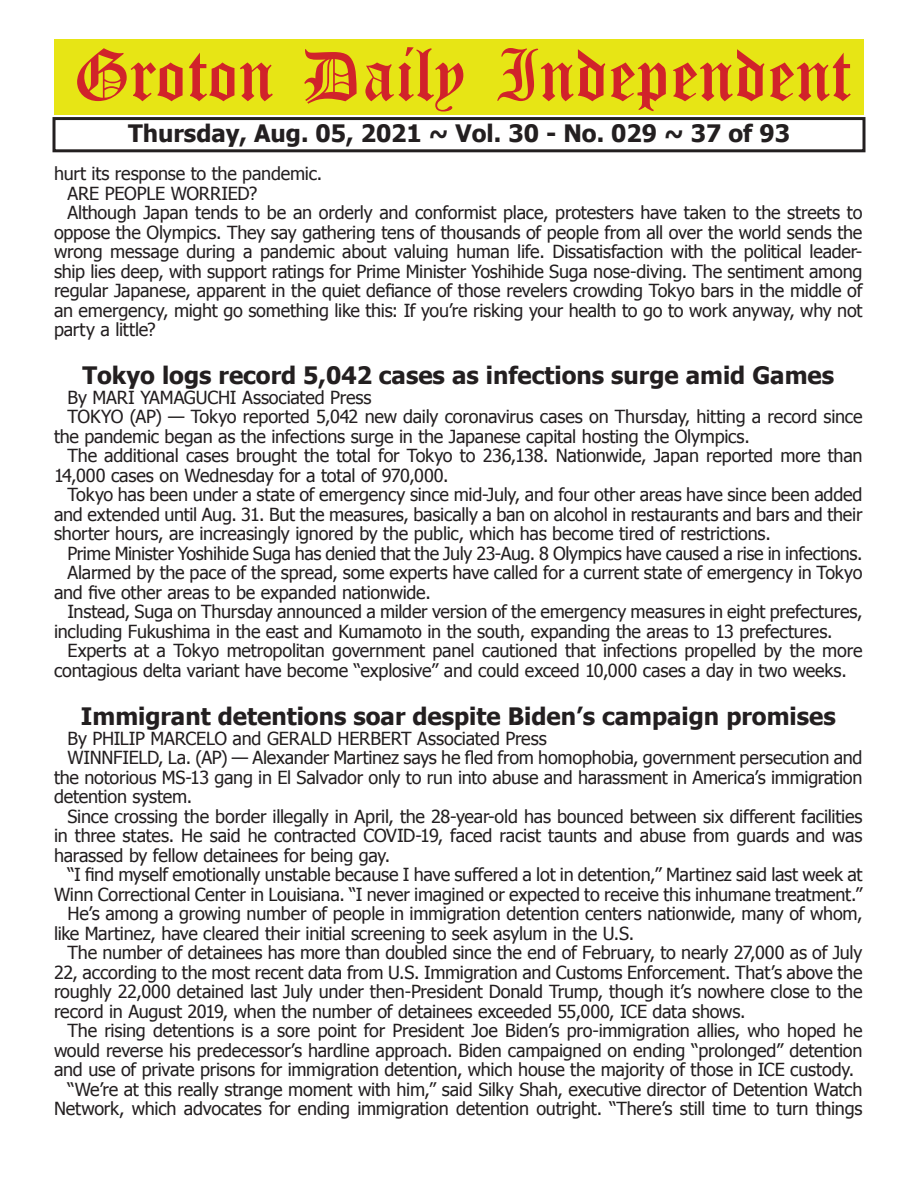
<style>
.page{position:relative;width:918px;height:1188px;background:#fff}
.page>*{position:absolute;margin:0;border:0;box-sizing:border-box;transform-origin:0 0}
.t1{font:54px "Old English Five";color:#d1232a}
.t2{font:700 24px "Tahoma";color:#231f20}
.t3{font:18px "Tahoma";letter-spacing:-.01em;color:#231f20}
</style>
<div class="page">
<div style="left:52px;top:117px;width:814px;height:35px;border:3px solid #231f20"></div>
<div style="left:54px;top:40px;width:810px;height:75px;background:#e7e515"></div>
<h1 class="t1" style="left:73px;top:50px;width:779px">Groton Daily Independent</h1>
<h2 class="t2" style="left:128px;top:116px;width:663px">Thursday, Aug. 05, 2021 ~ Vol. 30 - No. 029 ~ 37 of 93</h2>
<p class="t3" style="left:54px;top:161px;width:270px">hurt its response to the pandemic.</p>
<p class="t3" style="left:68px;top:181px;width:191px">ARE PEOPLE WORRIED?</p>
<p class="t3" style="left:68px;top:200px;width:797px">Although Japan tends to be an orderly and conformist place, protesters have taken to the streets to</p>
<p class="t3" style="left:54px;top:220px;width:810px">oppose the Olympics. They say gathering tens of thousands of people from all over the world sends the</p>
<p class="t3" style="left:54px;top:239px;width:810px">wrong message during a pandemic about valuing human life. Dissatisfaction with the political leader-</p>
<p class="t3" style="left:54px;top:259px;width:810px">ship lies deep, with support ratings for Prime Minister Yoshihide Suga nose-diving. The sentiment among</p>
<p class="t3" style="left:54px;top:278px;width:810px">regular Japanese, apparent in the quiet defiance of those revelers crowding Tokyo bars in the middle of</p>
<p class="t3" style="left:54px;top:298px;width:810px">an emergency, might go something like this: If you’re risking your health to go to work anyway, why not</p>
<p class="t3" style="left:54px;top:317px;width:103px">party a little?</p>
<h2 class="t2" style="left:82px;top:359px;width:753px">Tokyo logs record 5,042 cases as infections surge amid Games</h2>
<p class="t3" style="left:68px;top:385px;width:306px">By MARI YAMAGUCHI Associated Press</p>
<p class="t3" style="left:68px;top:405px;width:797px">TOKYO (AP) — Tokyo reported 5,042 new daily coronavirus cases on Thursday, hitting a record since</p>
<p class="t3" style="left:54px;top:424px;width:697px">the pandemic began as the infections surge in the Japanese capital hosting the Olympics.</p>
<p class="t3" style="left:68px;top:444px;width:797px">The additional cases brought the total for Tokyo to 236,138. Nationwide, Japan reported more than</p>
<p class="t3" style="left:54px;top:463px;width:396px">14,000 cases on Wednesday for a total of 970,000.</p>
<p class="t3" style="left:68px;top:483px;width:796px">Tokyo has been under a state of emergency since mid-July, and four other areas have since been added</p>
<p class="t3" style="left:54px;top:502px;width:810px">and extended until Aug. 31. But the measures, basically a ban on alcohol in restaurants and bars and their</p>
<p class="t3" style="left:54px;top:522px;width:718px">shorter hours, are increasingly ignored by the public, which has become tired of restrictions.</p>
<p class="t3" style="left:68px;top:541px;width:797px">Prime Minister Yoshihide Suga has denied that the July 23-Aug. 8 Olympics have caused a rise in infections.</p>
<p class="t3" style="left:68px;top:561px;width:796px">Alarmed by the pace of the spread, some experts have called for a current state of emergency in Tokyo</p>
<p class="t3" style="left:54px;top:580px;width:378px">and five other areas to be expanded nationwide.</p>
<p class="t3" style="left:68px;top:600px;width:796px">Instead, Suga on Thursday announced a milder version of the emergency measures in eight prefectures,</p>
<p class="t3" style="left:54px;top:619px;width:780px">including Fukushima in the east and Kumamoto in the south, expanding the areas to 13 prefectures.</p>
<p class="t3" style="left:68px;top:639px;width:797px">Experts at a Tokyo metropolitan government panel cautioned that infections propelled by the more</p>
<p class="t3" style="left:54px;top:658px;width:794px">contagious delta variant have become “explosive” and could exceed 10,000 cases a day in two weeks.</p>
<h2 class="t2" style="left:81px;top:700px;width:756px">Immigrant detentions soar despite Biden’s campaign promises</h2>
<p class="t3" style="left:68px;top:726px;width:481px">By PHILIP MARCELO and GERALD HERBERT Associated Press</p>
<p class="t3" style="left:68px;top:746px;width:797px">WINNFIELD, La. (AP) — Alexander Martinez says he fled from homophobia, government persecution and</p>
<p class="t3" style="left:54px;top:765px;width:810px">the notorious MS-13 gang in El Salvador only to run into abuse and harassment in America’s immigration</p>
<p class="t3" style="left:54px;top:785px;width:140px">detention system.</p>
<p class="t3" style="left:68px;top:804px;width:796px">Since crossing the border illegally in April, the 28-year-old has bounced between six different facilities</p>
<p class="t3" style="left:54px;top:824px;width:810px">in three states. He said he contracted COVID-19, faced racist taunts and abuse from guards and was</p>
<p class="t3" style="left:54px;top:843px;width:338px">harassed by fellow detainees for being gay.</p>
<p class="t3" style="left:68px;top:863px;width:796px">“I find myself emotionally unstable because I have suffered a lot in detention,” Martinez said last week at</p>
<p class="t3" style="left:54px;top:882px;width:810px">Winn Correctional Center in Louisiana. “I never imagined or expected to receive this inhumane treatment.”</p>
<p class="t3" style="left:68px;top:902px;width:797px">He’s among a growing number of people in immigration detention centers nationwide, many of whom,</p>
<p class="t3" style="left:54px;top:921px;width:582px">like Martinez, have cleared their initial screening to seek asylum in the U.S.</p>
<p class="t3" style="left:68px;top:941px;width:796px">The number of detainees has more than doubled since the end of February, to nearly 27,000 as of July</p>
<p class="t3" style="left:54px;top:960px;width:810px">22, according to the most recent data from U.S. Immigration and Customs Enforcement. That’s above the</p>
<p class="t3" style="left:54px;top:979px;width:810px">roughly 22,000 detained last July under then-President Donald Trump, though it’s nowhere close to the</p>
<p class="t3" style="left:54px;top:999px;width:693px">record in August 2019, when the number of detainees exceeded 55,000, ICE data shows.</p>
<p class="t3" style="left:68px;top:1018px;width:797px">The rising detentions is a sore point for President Joe Biden’s pro-immigration allies, who hoped he</p>
<p class="t3" style="left:54px;top:1038px;width:810px">would reverse his predecessor’s hardline approach. Biden campaigned on ending “prolonged” detention</p>
<p class="t3" style="left:54px;top:1057px;width:802px">and use of private prisons for immigration detention, which house the majority of those in ICE custody.</p>
<p class="t3" style="left:68px;top:1077px;width:797px">“We’re at this really strange moment with him,” said Silky Shah, executive director of Detention Watch</p>
<p class="t3" style="left:54px;top:1096px;width:810px">Network, which advocates for ending immigration detention outright. “There’s still time to turn things</p>
</div>
